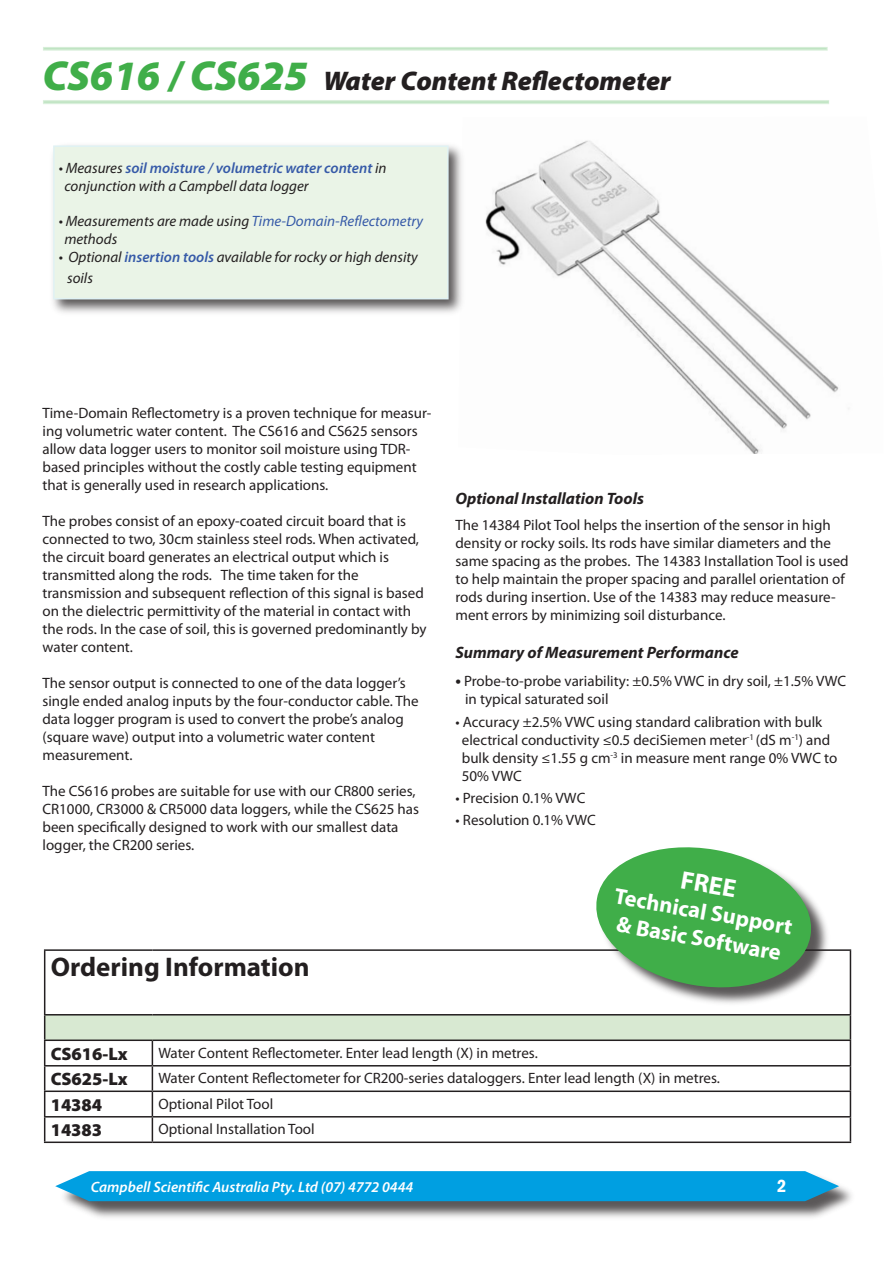
<style>
.page{position:relative;width:893px;height:1263px;background:#fff}
.page>*{position:absolute;margin:0;border:0;box-sizing:border-box;transform-origin:0 0}
.t1{font:italic 900 27px "Myriad Pro";color:#231f20}
.t2{font:700 27px "Myriad Pro";color:#231f20}
.t3{font:700 25.5px "Myriad";color:#fff}
.t4{font:700 22.5px "Myriad";color:#fff}
.t5{font:900 18px "Myriad Pro";color:#231f20}
.t6{font:italic 700 16.5px "Myriad Pro";color:#231f20}
.t7{font:15px/18px "Myriad Pro";color:#231f20}
.t8{font:italic 15px/18px "Myriad Pro";color:#231f20}
.t9{font:italic 600 15px "Myriad Pro";color:#fff}
.s1{font-size:42px;color:#40ae49}
.s2{font-weight:600;color:#365aa8}
.s3{color:#365aa8}
.s4{font-weight:700;font-style:italic;font-size:16.5px}
</style>
<div class="page">
<img style="left:485px;top:140px;width:364px;height:314px">
<div style="left:58px;top:1172px;width:799px;height:49px;background:#231f20;opacity:.75"></div>
<div style="left:50px;top:140px;width:416px;height:177px;background:#231f20;opacity:.75"></div>
<div style="left:54px;top:146px;width:394px;height:153px;background:#eaf4e7"></div>
<div style="left:53px;top:145px;width:396px;height:154px;border:2px solid #e0f2f4"></div>
<svg style="left:43px;top:47px;width:785px;height:4px;background:#d2ebd4"></svg>
<svg style="left:43px;top:100px;width:786px;height:4px;background:#cfead1"></svg>
<div style="left:45px;top:1015px;width:805px;height:25px;background:#d8e9d2"></div>
<hr style="left:44px;top:949px;width:108px;height:2px;background:#231f20">
<hr style="left:44px;top:951px;width:1px;height:63px;background:#231f20">
<hr style="left:152px;top:949px;width:699px;height:2px;background:#231f20">
<hr style="left:850px;top:951px;width:1px;height:63px;background:#231f20">
<hr style="left:44px;top:1014px;width:108px;height:1px;background:#231f20">
<hr style="left:152px;top:1014px;width:699px;height:1px;background:#231f20">
<hr style="left:44px;top:1039px;width:108px;height:2px;background:#231f20">
<hr style="left:152px;top:1039px;width:699px;height:2px;background:#231f20">
<hr style="left:44px;top:1065px;width:108px;height:1px;background:#231f20">
<hr style="left:152px;top:1065px;width:699px;height:1px;background:#231f20">
<hr style="left:44px;top:1090px;width:108px;height:2px;background:#231f20">
<hr style="left:152px;top:1090px;width:699px;height:2px;background:#231f20">
<hr style="left:44px;top:1116px;width:108px;height:1px;background:#231f20">
<svg style="left:44px;top:1015px;width:1px;height:126px"></svg>
<hr style="left:152px;top:1116px;width:699px;height:1px;background:#231f20">
<svg style="left:152px;top:1041px;width:1px;height:100px"></svg>
<svg style="left:850px;top:1015px;width:1px;height:126px"></svg>
<hr style="left:44px;top:1141px;width:108px;height:2px;background:#231f20">
<hr style="left:152px;top:1141px;width:699px;height:2px;background:#231f20">
<div style="left:597px;top:848px;width:234px;height:160px;background:#231f20;opacity:.75"></div>
<svg style="left:585px;top:847px;width:237px;height:144px"></svg>
<svg style="left:55px;top:1171px;width:784px;height:30px;background:#0aa1e0"></svg>
<p class="t1" style="left:43px;top:63px;width:630px"><span class="s1">CS616 / CS625</span> Water Content Reflectometer</p>
<p class="t8" style="left:64px;top:159px;width:324px;text-indent:-5px">• Measures <span class="s2">soil moisture / volumetric water content</span> in conjunction with a Campbell data logger</p>
<p class="t8" style="left:64px;top:212px;width:360px;text-indent:-5px">• Measurements are made using <span class="s3">Time-Domain-Reflectometry </span>methods</p>
<p class="t8" style="left:67px;top:247px;width:352px;line-height:20.7px;text-indent:-8px">• Optional <span class="s2">insertion tools</span> available for rocky or high density soils</p>
<p class="t7" style="left:43px;top:403px;width:391px">Time-Domain Reflectometry is a proven technique for measur&shy;ing volumetric water content. The CS616 and CS625 sensors allow data logger users to monitor soil moisture using TDR&shy;based principles without the costly cable testing equipment that is generally used in research applications.</p>
<p class="t7" style="left:43px;top:511px;width:386px">The probes consist of an epoxy-coated circuit board that is connected to two, 30cm stainless steel rods. When activated, the circuit board generates an electrical output which is transmitted along the rods. The time taken for the transmission and subsequent reflection of this signal is based on the dielectric permittivity of the material in contact with the rods. In the case of soil, this is governed predominantly by water content.</p>
<p class="t7" style="left:43px;top:673px;width:377px">The sensor output is connected to one of the data logger’s single ended analog inputs by the four-conductor cable. The data logger program is used to convert the probe’s analog (square wave) output into a volumetric water content measurement.</p>
<p class="t7" style="left:43px;top:781px;width:378px">The CS616 probes are suitable for use with our CR800 series,<br>CR1000, CR3000 &amp; CR5000 data loggers, while the CS625 has</p>
<p class="t7" style="left:43px;top:817px;width:357px">been specifically designed to work with our smallest data logger, the CR200 series.</p>
<p class="t2" style="left:51px;top:950px;width:260px">Ordering Information</p>
<p class="t6" style="left:455px;top:487px;width:190px">Optional Installation Tools</p>
<p class="t7" style="left:455px;top:516px;width:395px">The 14384 Pilot Tool helps the insertion of the sensor in high density or rocky soils. Its rods have similar diameters and the same spacing as the probes. The 14383 Installation Tool is used to help maintain the proper spacing and parallel orientation of rods during insertion. Use of the 14383 may reduce measure&shy;ment errors by minimizing soil disturbance.</p>
<p class="t6" style="left:455px;top:642px;width:285px">Summary of Measurement Performance</p>
<p class="t7" style="left:465px;top:672px;width:382px;text-indent:-10px"><span class="s4">•</span> Probe-to-probe variability: ±0.5% VWC in dry soil, ±1.5% VWC in typical saturated soil</p>
<p class="t7" style="left:462px;top:712px;width:377px;text-indent:-6px">• Accuracy ±2.5% VWC using standard calibration with bulk electrical conductivity ≤0.5 deciSiemen meter<sup>-1</sup> (dS m<sup>-1</sup>) and bulk density ≤1.55 g cm<sup>-3</sup> in measure ment range 0% VWC to 50% VWC</p>
<p class="t7" style="left:455px;top:788px;width:131px">• Precision 0.1% VWC</p>
<p class="t7" style="left:455px;top:811px;width:142px">• Resolution 0.1% VWC</p>
<p class="t3" style="left:683px;top:866px;width:57px;rotate:10deg">FREE</p>
<p class="t4" style="left:617px;top:884px;width:182px;rotate:10deg">Technical Support</p>
<p class="t4" style="left:619px;top:912px;width:168px;rotate:10deg">&amp; Basic Software</p>
<p class="t5" style="left:51px;top:1042px;width:79px">CS616-Lx</p>
<p class="t7" style="left:158px;top:1043px;width:381px">Water Content Reflectometer. Enter lead length (X) in metres.</p>
<p class="t5" style="left:51px;top:1067px;width:79px">CS625-Lx</p>
<p class="t7" style="left:158px;top:1069px;width:563px">Water Content Reflectometer for CR200-series dataloggers. Enter lead length (X) in metres.</p>
<p class="t5" style="left:51px;top:1093px;width:53px">14384</p>
<p class="t7" style="left:158px;top:1094px;width:116px">Optional Pilot Tool</p>
<p class="t5" style="left:51px;top:1118px;width:53px">14383</p>
<p class="t7" style="left:158px;top:1120px;width:158px">Optional Installation Tool</p>
<p class="t9" style="left:91px;top:1177px;width:324px">Campbell Scientific Australia Pty. Ltd (07) 4772 0444</p>
</div>
